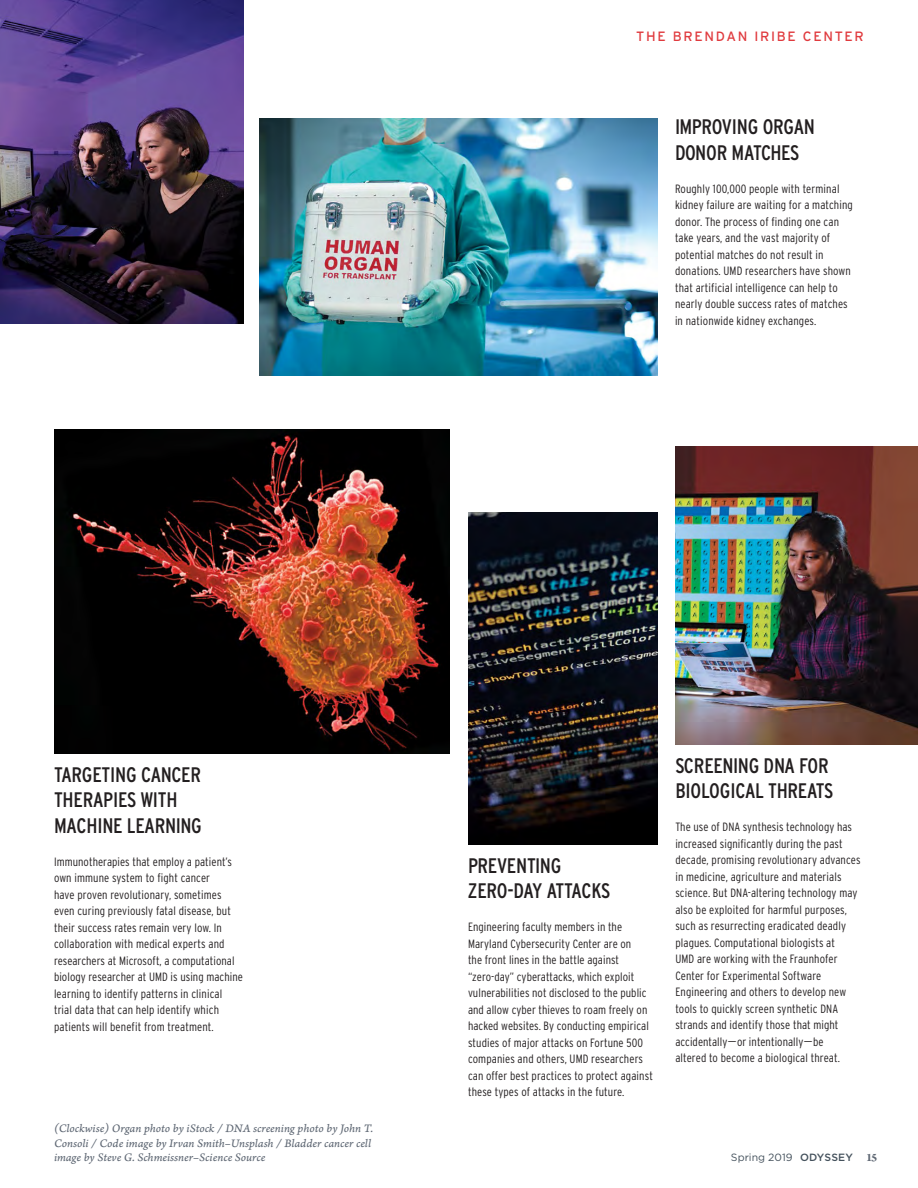
<style>
.page{position:relative;width:918px;height:1188px;background:#fff}
.page>*{position:absolute;margin:0;border:0;box-sizing:border-box;transform-origin:0 0}
.Interstate-Condensed{font:condensed 21px/25.5px "Interstate";letter-spacing:-.01em;color:#231f20}
.Interstate-Section_N{font:13.5px "Interstate";letter-spacing:.125em;color:#e03a3e}
.Interstate-Condensed-2{font:300 condensed 12px/16.5px "Interstate";letter-spacing:.01em;color:#231f20}
.Photo_Credits-Footer{font:12px/14.4px "Arno Pro Italic Caption";letter-spacing:-.005em;color:#5f6874}
.gotham_body_copy{font:10.5px "Gotham";color:#44515c}
.s1{font-weight:500}
.s2{font-family:"Arno Pro Bold Sm Text";font-size:12px;color:#5f6874}
</style>
<div class="page">
<img style="left:0;top:0;width:243px;height:323px">
<img style="left:469px;top:513px;width:189px;height:332px">
<img style="left:54px;top:430px;width:396px;height:324px">
<img style="left:675px;top:447px;width:243px;height:298px">
<img style="left:260px;top:119px;width:398px;height:257px">
<p class="Interstate-Section_N" style="left:636px;top:28px;width:229px">THE BRENDAN IRIBE CENTER</p>
<p class="Interstate-Condensed" style="left:675px;top:114px;width:142px">IMPROVING ORGAN<br>DONOR MATCHES</p>
<p class="Interstate-Condensed-2" style="left:675px;top:180px;width:179px">Roughly 100,000 people with terminal kidney failure are waiting for a matching donor. The process of finding one can take years, and the vast majority of potential matches do not result in donations. UMD researchers have shown that artificial intelligence can help to nearly double success rates of matches in nationwide kidney exchanges.</p>
<p class="Interstate-Condensed" style="left:54px;top:761px;width:150px">TARGETING CANCER<br>THERAPIES WITH<br>MACHINE LEARNING</p>
<p class="Interstate-Condensed-2" style="left:54px;top:853px;width:190px">Immunotherapies that employ a patient’s own immune system to fight cancer<br>have proven revolutionary, sometimes even curing previously fatal disease, but their success rates remain very low. In collaboration with medical experts and researchers at Microsoft, a computational biology researcher at UMD is using machine learning to identify patterns in clinical trial data that can help identify which patients will benefit from treatment.</p>
<p class="Photo_Credits-Footer" style="left:54px;top:1122px;width:321px">(Clockwise) Organ photo by iStock / DNA screening photo by John T.<br>Consoli / Code image by Irvan Smith–Unsplash / Bladder cancer cell image by Steve G. Schmeissner–Science Source</p>
<p class="Interstate-Condensed" style="left:468px;top:852px;width:144px">PREVENTING<br>ZERO-DAY ATTACKS</p>
<p class="Interstate-Condensed-2" style="left:468px;top:919px;width:186px">Engineering faculty members in the Maryland Cybersecurity Center are on<br>the front lines in the battle against “zero-day” cyberattacks, which exploit vulnerabilities not disclosed to the public and allow cyber thieves to roam freely on hacked websites. By conducting empirical studies of major attacks on Fortune 500 companies and others, UMD researchers can offer best practices to protect against these types of attacks in the future.</p>
<p class="Interstate-Condensed" style="left:675px;top:753px;width:160px">SCREENING DNA FOR<br>BIOLOGICAL THREATS</p>
<p class="Interstate-Condensed-2" style="left:675px;top:819px;width:187px">The use of DNA synthesis technology has increased significantly during the past decade, promising revolutionary advances in medicine, agriculture and materials science. But DNA-altering technology may also be exploited for harmful purposes, such as resurrecting eradicated deadly plagues. Computational biologists at<br>UMD are working with the Fraunhofer Center for Experimental Software Engineering and others to develop new tools to quickly screen synthetic DNA strands and identify those that might accidentally—or intentionally—be<br>altered to become a biological threat.</p>
<p class="gotham_body_copy" style="left:731px;top:1151px;width:148px">Spring 2019 <span class="s1">ODYSSEY</span> <span class="s2">15</span></p>
</div>
